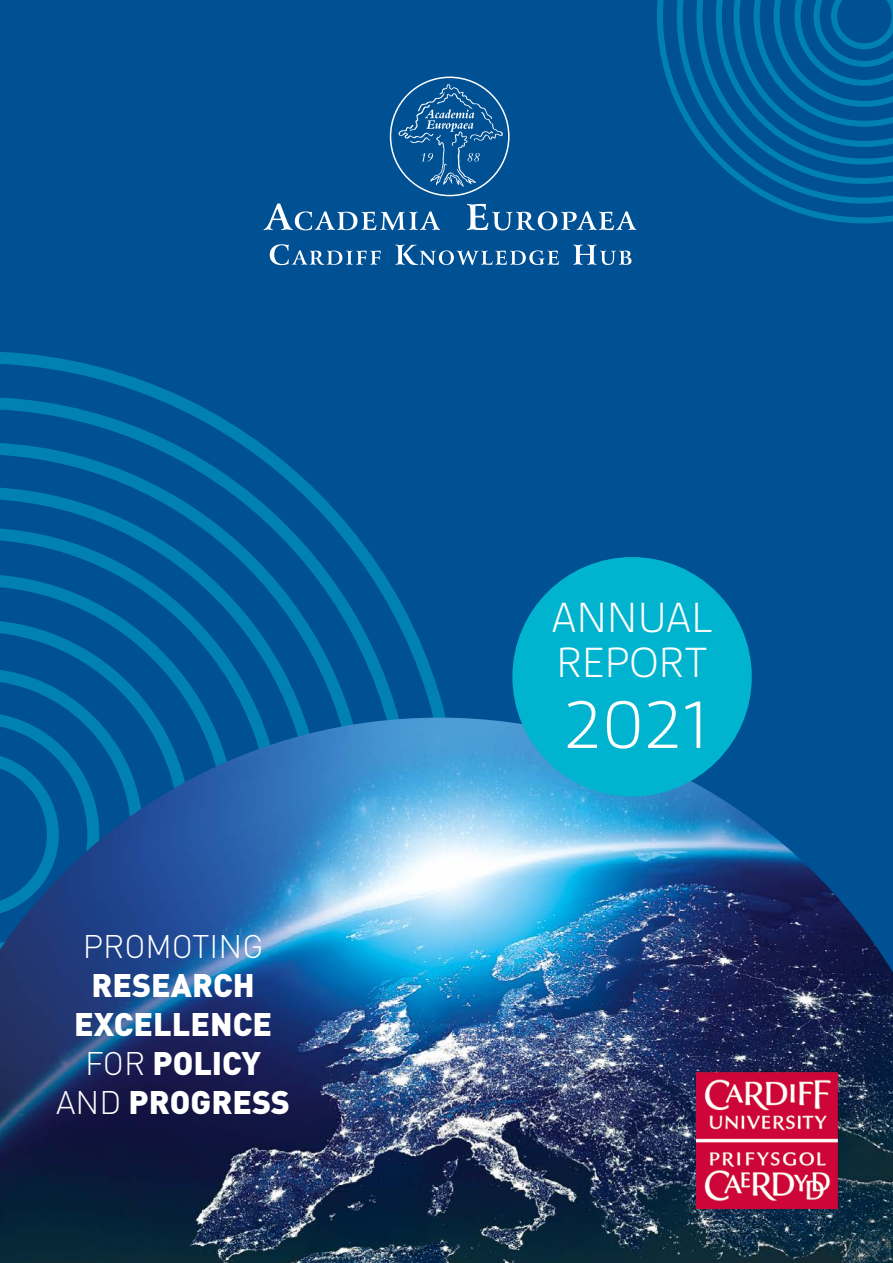
<style>
.page{position:relative;width:893px;height:1263px;background:#005094}
.page>*{position:absolute;margin:0;border:0;box-sizing:border-box;transform-origin:0 0}
.t1{font:300 72.15px "Gesta";color:#fff}
.t2{font:300 45.45px/45.5px "Gesta";letter-spacing:.01em;color:#fff}
.t3{font:900 32.25px/39px "DIN";color:#fff;text-align:center}
.t4{font:300 32.25px "DIN";color:#fff}
.s1{font-weight:300}
</style>
<div class="page">
<svg style="left:269px;top:244px;width:363px;height:22px"></svg>
<svg style="left:264px;top:84px;width:372px;height:147px"></svg>
<svg style="left:0;top:352px;width:454px;height:366px"></svg>
<svg style="left:0;top:397px;width:414px;height:321px"></svg>
<svg style="left:0;top:487px;width:324px;height:231px"></svg>
<svg style="left:0;top:574px;width:237px;height:144px"></svg>
<svg style="left:0;top:620px;width:191px;height:98px"></svg>
<svg style="left:0;top:668px;width:143px;height:50px"></svg>
<svg style="left:0;top:712px;width:99px;height:6px"></svg>
<img style="left:0;top:718px;width:893px;height:545px">
<svg style="left:657px;top:0;width:236px;height:223px"></svg>
<svg style="left:677px;top:0;width:216px;height:204px"></svg>
<div style="left:512px;top:557px;width:240px;height:239px;background:#00b4d0;border-radius:50%"></div>
<p class="t4" style="left:83px;top:927px;width:182px">PROMOTING</p>
<p class="t3" style="left:56px;top:964px;width:236px">RESEARCH<br>EXCELLENCE<br><span class="s1">FOR</span> POLICY<br><span class="s1">AND</span> PROGRESS</p>
<p class="t4" style="left:83px;top:957px;width:182px">PROMOTING</p>
<p class="t3" style="left:74px;top:994px;width:199px">RESEARCH<br>EXCELLENCE<br><span class="s1">FOR</span> POLICY</p>
<h2 class="t2" style="left:552px;top:594px;width:162px">ANNUAL<br>REPORT</h2>
<h1 class="t1" style="left:565px;top:684px;width:146px">2021</h1>
</div>
